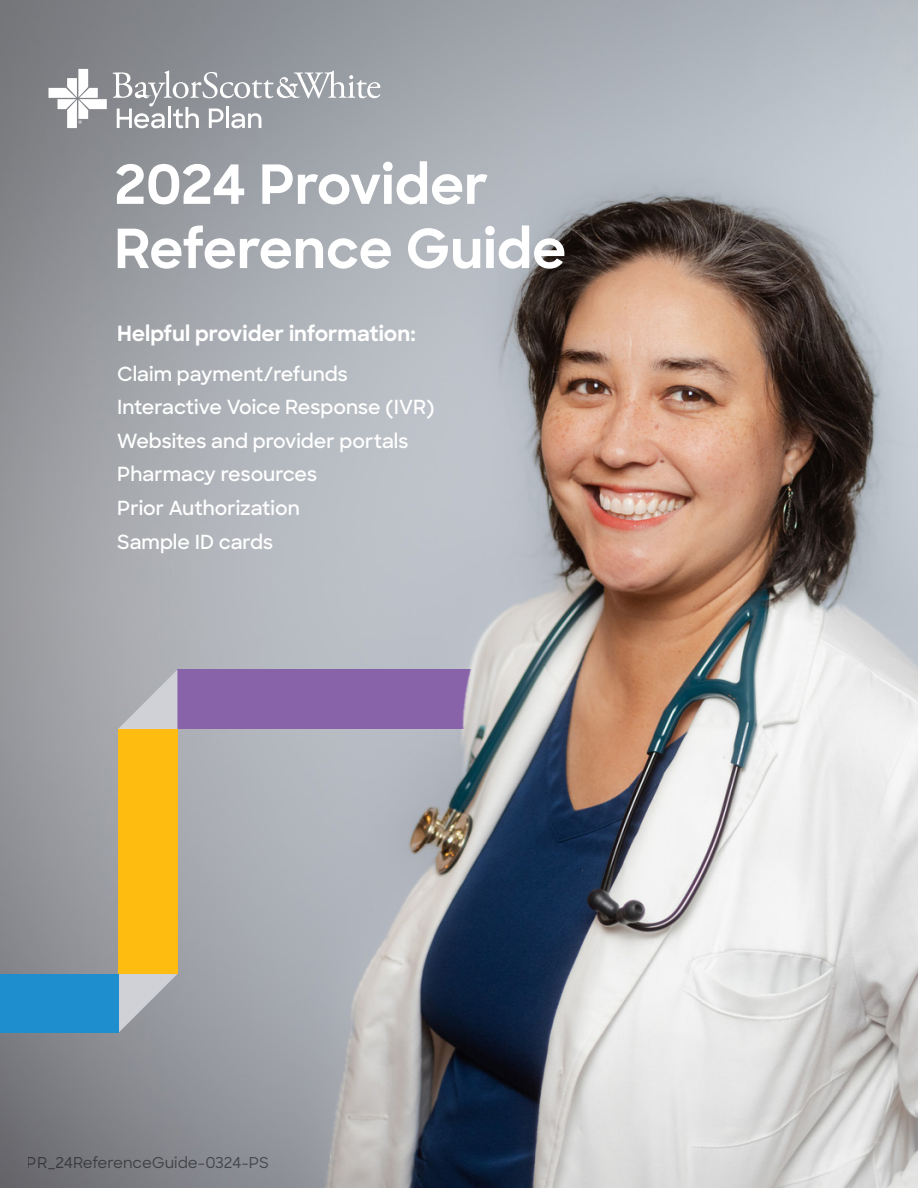
<style>
.page{position:relative;width:918px;height:1188px;background:#fff}
.page>*{position:absolute;margin:0;border:0;box-sizing:border-box;transform-origin:0 0}
.t1{font:700 54px/64.2px "Sharp Sans";letter-spacing:-.005em;color:#fff}
.t2{font:700 21px "Sharp Sans";color:#fff}
.t3{font:600 19.5px/33.6px "Sharp Sans";color:#fff}
.t4{font:500 15px "Sharp Sans";letter-spacing:-.005em;color:#000}
</style>
<div class="page">
<img style="left:0;top:0;width:323px;height:1188px">
<div style="left:177px;top:670px;width:569px;height:59px;background:#8963aa"></div>
<svg style="left:118px;top:974px;width:59px;height:59px;background:#afb3ba"></svg>
<div style="left:0;top:974px;width:118px;height:59px;background:#1e8ece"></div>
<div style="left:118px;top:729px;width:59px;height:245px;background:#febc11"></div>
<svg style="left:118px;top:670px;width:59px;height:59px;background:#bcbec3"></svg>
<img style="left:323px;top:0;width:595px;height:1188px">
<svg style="left:49px;top:69px;width:58px;height:59px"></svg>
<svg style="left:113px;top:70px;width:267px;height:58px;background:#a6a9ae"></svg>
<h1 class="t1" style="left:114px;top:150px;width:454px">2024 Provider<br>Reference Guide</h1>
<p class="t2" style="left:117px;top:318px;width:300px">Helpful provider information:</p>
<p class="t3" style="left:117px;top:356px;width:319px">Claim payment/refunds<br>Interactive Voice Response (IVR)<br>Websites and provider portals<br>Pharmacy resources<br>Prior Authorization<br>Sample ID cards</p>
<p class="t4" style="left:27px;top:1152px;width:244px">PR_24ReferenceGuide-0324-PS</p>
</div>
